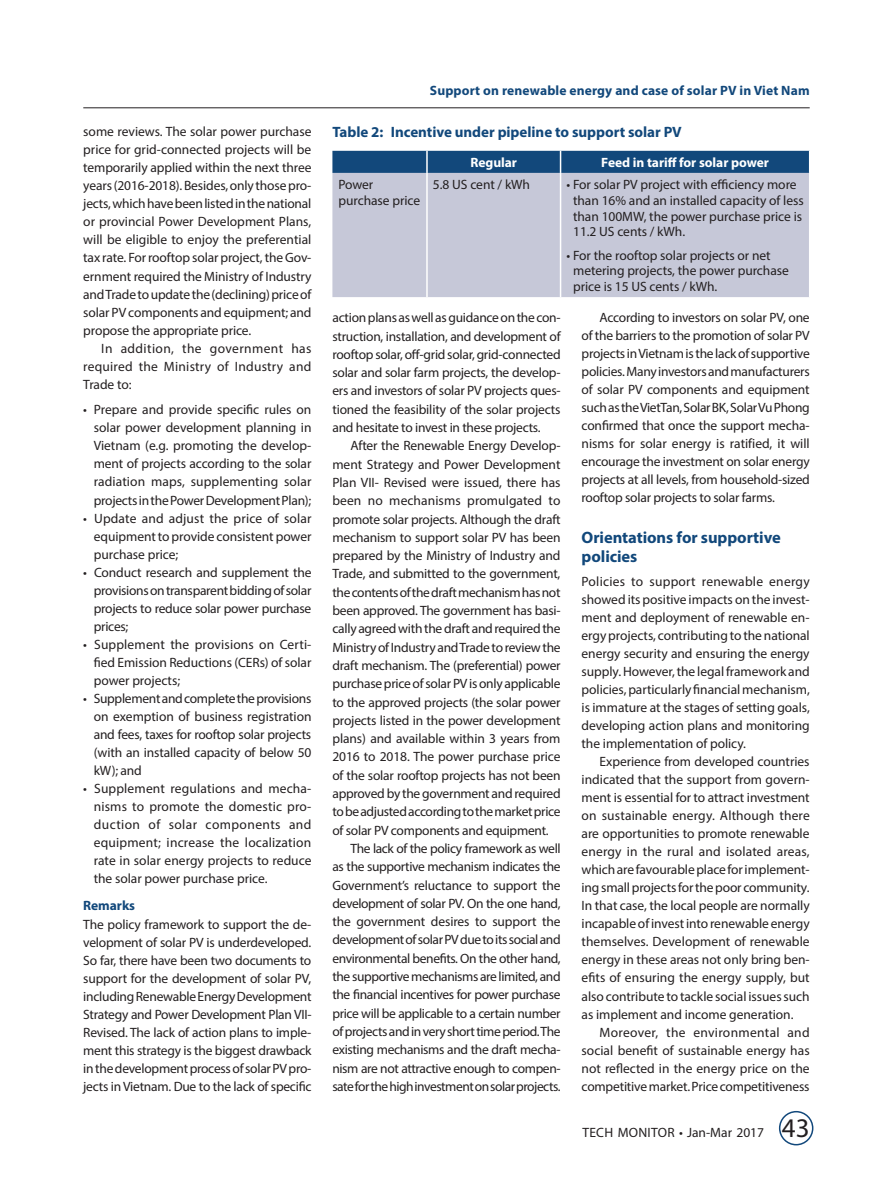
<style>
.page{position:relative;width:893px;height:1191px;background:#fff}
.page>*{position:absolute;margin:0;border:0;box-sizing:border-box;transform-origin:0 0}
.t1{font:700 16.5px/19.5px "Myriad Pro";letter-spacing:-.005em;color:#12487b}
.TT{font:700 15px "Myriad Pro";letter-spacing:-.005em;color:#12487b}
.BT1{font:13.5px/18px "Myriad Pro";letter-spacing:-.01em;color:#231f20;text-align:justify}
.BT{font:13.5px/18px "Myriad Pro";letter-spacing:-.02em;color:#231f20;text-align:justify}
.Tbl_Tx{font:13.5px/15.8px "Myriad Pro";letter-spacing:-.005em;color:#231f20}
.t2{font:700 13.5px "Myriad Pro";letter-spacing:.01em;color:#12487b}
.Tbl_Tx-2{font:700 13.5px "Myriad Pro";letter-spacing:-.005em;color:#fff}
.BT1-2{font:13.5px "Myriad Pro";letter-spacing:.015em;color:#231f20}
.s1{font-size:27px}
</style>
<div class="page">
<hr style="left:83px;top:107px;width:726px;height:1px;background:#231f20">
<div style="left:778px;top:1111px;width:35px;height:34px;border:2px solid #12487b;border-radius:50%"></div>
<div style="left:332px;top:173px;width:476px;height:124px;background:#c6c8d8"></div>
<div style="left:332px;top:151px;width:476px;height:22px;background:#12487b"></div>
<hr style="left:426px;top:173px;width:2px;height:124px;background:#fff">
<hr style="left:560px;top:173px;width:1px;height:124px;background:#fff">
<p class="BT1" style="left:83px;top:122px;width:230px">some reviews. The solar power purchase price for grid-connected projects will be temporarily applied within the next three years (2016-2018). Besides, only those pro&shy;jects, which have been listed in the national or provincial Power Development Plans, will be eligible to enjoy the preferential tax rate. For rooftop solar project, the Gov&shy;ernment required the Ministry of Industry and Trade to update the (declining) price of solar PV components and equipment; and propose the appropriate price.</p>
<p class="BT1" style="left:83px;top:339px;width:230px;text-indent:18px">In addition, the government has required the Ministry of Industry and Trade to:</p>
<p class="BT1" style="left:94px;top:400px;width:219px;text-indent:-10px">• Prepare and provide specific rules on solar power development planning in Vietnam (e.g. promoting the develop&shy;ment of projects according to the solar radiation maps, supplementing solar projects in the Power Development Plan);</p>
<p class="BT1" style="left:94px;top:509px;width:219px;text-indent:-10px">• Update and adjust the price of solar equipment to provide consistent power purchase price;</p>
<p class="BT1" style="left:94px;top:563px;width:219px;text-indent:-10px">• Conduct research and supplement the provisions on transparent bidding of solar projects to reduce solar power purchase prices;</p>
<p class="BT1" style="left:94px;top:635px;width:219px;text-indent:-10px">• Supplement the provisions on Certi&shy;fied Emission Reductions (CERs) of solar power projects;</p>
<p class="BT1" style="left:94px;top:689px;width:219px;text-indent:-10px">• Supplement and complete the provisions on exemption of business registration and fees, taxes for rooftop solar projects (with an installed capacity of below 50 kW); and</p>
<p class="BT1" style="left:94px;top:779px;width:219px;text-indent:-10px">• Supplement regulations and mecha&shy;nisms to promote the domestic pro&shy;duction of solar components and equipment; increase the localization rate in solar energy projects to reduce the solar power purchase price.</p>
<h2 class="t2" style="left:83px;top:897px;width:53px">Remarks</h2>
<p class="BT" style="left:83px;top:914px;width:230px">The policy framework to support the de&shy;velopment of solar PV is underdeveloped.<br>So far, there have been two documents to support for the development of solar PV, including Renewable Energy Development Strategy and Power Development Plan VII-Revised. The lack of action plans to imple&shy;ment this strategy is the biggest drawback in the development process of solar PV pro&shy;jects in Vietnam. Due to the lack of specific</p>
<p class="t2" style="left:430px;top:81px;width:381px">Support on renewable energy and case of solar PV in Viet Nam</p>
<p class="TT" style="left:332px;top:122px;width:351px">Table 2: Incentive under pipeline to support solar PV</p>
<p class="Tbl_Tx-2" style="left:470px;top:154px;width:48px">Regular</p>
<p class="Tbl_Tx-2" style="left:601px;top:154px;width:169px">Feed in tariff for solar power</p>
<p class="Tbl_Tx" style="left:338px;top:176px;width:83px">Power purchase price</p>
<p class="Tbl_Tx" style="left:433px;top:176px;width:99px">5.8 US cent / kWh</p>
<p class="Tbl_Tx" style="left:573px;top:176px;width:232px;text-indent:-7px">• For solar PV project with efficiency more than 16% and an installed capacity of less than 100MW, the power purchase price is 11.2 US cents / kWh.</p>
<p class="Tbl_Tx" style="left:573px;top:247px;width:217px;text-indent:-7px">• For the rooftop solar projects or net metering projects, the power purchase price is 15 US cents / kWh.</p>
<p class="BT" style="left:332px;top:308px;width:230px">action plans as well as guidance on the con&shy;struction, installation, and development of rooftop solar, off-grid solar, grid-connected solar and solar farm projects, the develop&shy;ers and investors of solar PV projects ques&shy;tioned the feasibility of the solar projects and hesitate to invest in these projects.</p>
<p class="BT1" style="left:332px;top:436px;width:230px;text-indent:18px">After the Renewable Energy Develop&shy;ment Strategy and Power Development Plan VII- Revised were issued, there has been no mechanisms promulgated to promote solar projects. Although the draft mechanism to support solar PV has been prepared by the Ministry of Industry and Trade, and submitted to the government, the contents of the draft mechanism has not been approved. The government has basi&shy;cally agreed with the draft and required the Ministry of Industry and Trade to review the draft mechanism. The (preferential) power purchase price of solar PV is only applicable to the approved projects (the solar power projects listed in the power development plans) and available within 3 years from 2016 to 2018. The power purchase price of the solar rooftop projects has not been approved by the government and required to be adjusted according to the market price of solar PV components and equipment.</p>
<p class="BT1" style="left:332px;top:839px;width:230px;text-indent:18px">The lack of the policy framework as well as the supportive mechanism indicates the Government’s reluctance to support the development of solar PV. On the one hand, the government desires to support the development of solar PV due to its social and environmental benefits. On the other hand, the supportive mechanisms are limited, and the financial incentives for power purchase price will be applicable to a certain number of projects and in very short time period. The existing mechanisms and the draft mecha&shy;nism are not attractive enough to compen&shy;sate for the high investment on solar projects.</p>
<p class="BT1" style="left:581px;top:308px;width:230px;text-indent:18px">According to investors on solar PV, one of the barriers to the promotion of solar PV projects in Vietnam is the lack of supportive policies. Many investors and manufacturers of solar PV components and equipment such as the VietTan, Solar BK, Solar Vu Phong confirmed that once the support mecha&shy;nisms for solar energy is ratified, it will encourage the investment on solar energy projects at all levels, from household-sized rooftop solar projects to solar farms.</p>
<h1 class="t1" style="left:581px;top:527px;width:201px">Orientations for supportive policies</h1>
<p class="BT" style="left:581px;top:572px;width:230px">Policies to support renewable energy showed its positive impacts on the invest&shy;ment and deployment of renewable en&shy;ergy projects, contributing to the national energy security and ensuring the energy supply. However, the legal framework and policies, particularly financial mechanism, is immature at the stages of setting goals, developing action plans and monitoring the implementation of policy.</p>
<p class="BT1" style="left:581px;top:752px;width:230px;text-indent:18px">Experience from developed countries indicated that the support from govern&shy;ment is essential for to attract investment on sustainable energy. Although there are opportunities to promote renewable energy in the rural and isolated areas, which are favourable place for implement&shy;ing small projects for the poor community.<br>In that case, the local people are normally incapable of invest into renewable energy themselves. Development of renewable energy in these areas not only bring ben&shy;efits of ensuring the energy supply, but also contribute to tackle social issues such as implement and income generation.</p>
<p class="BT1" style="left:581px;top:1022px;width:230px;text-indent:18px">Moreover, the environmental and social benefit of sustainable energy has not reflected in the energy price on the competitive market. Price competitiveness</p>
<p class="BT1-2" style="left:582px;top:1124px;width:229px">TECH MONITOR • Jan-Mar 2017 <span class="s1">43</span></p>
</div>
